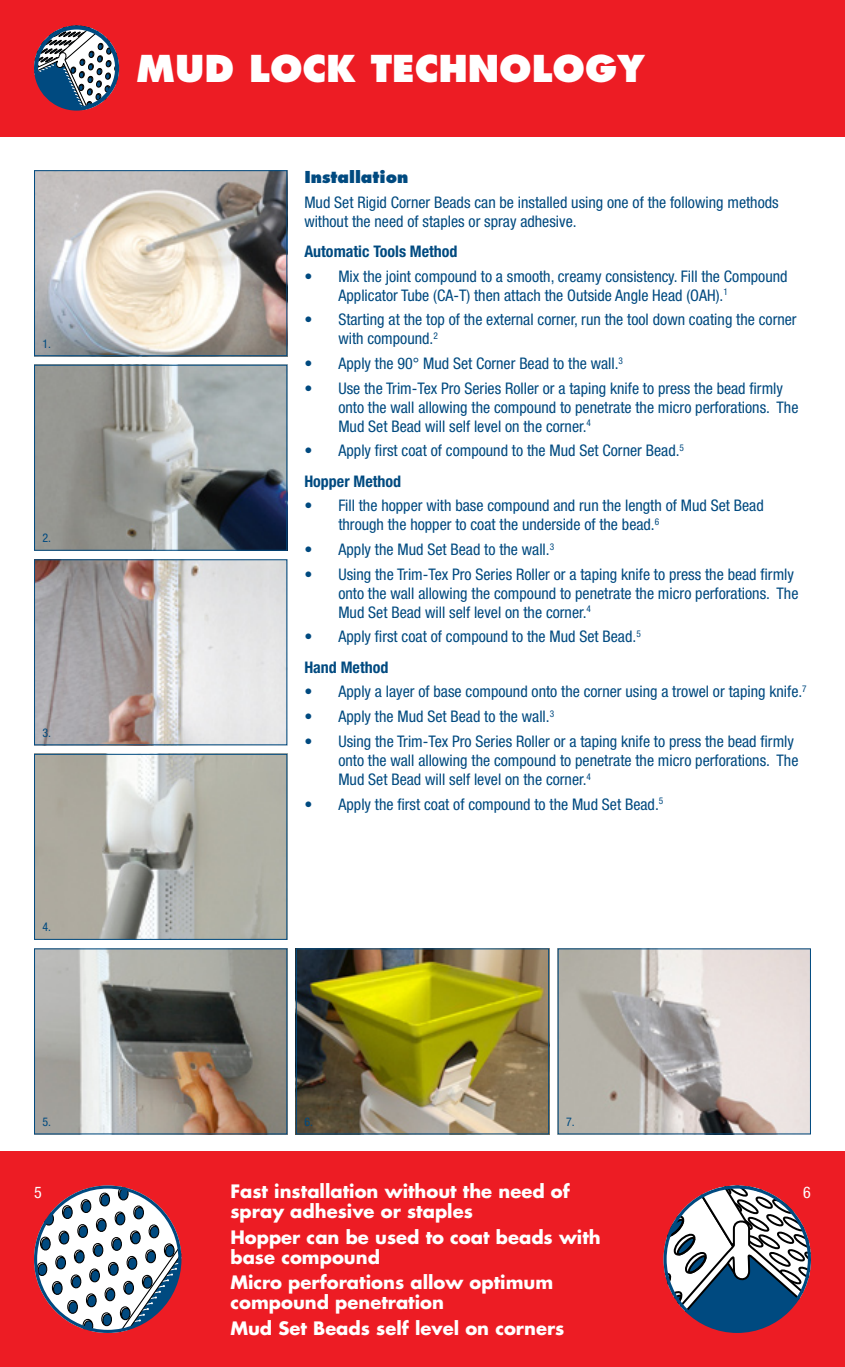
<style>
.page{position:relative;width:845px;height:1367px;background:#fff}
.page>*{position:absolute;margin:0;border:0;box-sizing:border-box;transform-origin:0 0}
.t1{font:800 36px "Futura";color:#fff}
.t2{font:700 18px/20px "Futura";color:#fff}
.t3{font:condensed 16px/19px "Helvetica Neue";color:#004a80}
.t4{font:700 condensed 16px "Helvetica Neue";color:#004a80}
.t5{font:800 16px "Futura";color:#004a80}
.t6{font:condensed 16px "Helvetica Neue";color:#fff}
.t7{font:condensed 12px "Helvetica Neue";color:#004a80}
.s1{font-weight:700}
</style>
<div class="page">
<div style="left:0;top:1151px;width:845px;height:215px;background:#ed1c24"></div>
<div style="left:0;top:0;width:845px;height:136px;background:#ed1c24"></div>
<svg style="left:34px;top:1189px;width:148px;height:143px"></svg>
<div style="left:34px;top:1185px;width:147px;height:147px;border:3px solid #004a80;border-radius:50%"></div>
<svg style="left:34px;top:26px;width:85px;height:85px"></svg>
<div style="left:34px;top:26px;width:85px;height:85px;border:4px solid #004a80;border-radius:50%"></div>
<img style="left:36px;top:172px;width:249px;height:182px">
<div style="left:34px;top:170px;width:253px;height:186px;border:1px solid #004a80"></div>
<img style="left:36px;top:367px;width:249px;height:181px">
<div style="left:34px;top:365px;width:253px;height:185px;border:1px solid #004a80"></div>
<img style="left:36px;top:561px;width:249px;height:182px">
<div style="left:34px;top:559px;width:253px;height:186px;border:1px solid #004a80"></div>
<img style="left:36px;top:755px;width:249px;height:182px">
<div style="left:34px;top:753px;width:253px;height:186px;border:1px solid #004a80"></div>
<img style="left:559px;top:950px;width:250px;height:182px">
<img style="left:298px;top:950px;width:249px;height:182px">
<div style="left:296px;top:948px;width:253px;height:186px;border:1px solid #004a80"></div>
<img style="left:36px;top:950px;width:249px;height:182px">
<div style="left:34px;top:948px;width:253px;height:186px;border:1px solid #004a80"></div>
<svg style="left:664px;top:1189px;width:147px;height:143px"></svg>
<div style="left:663px;top:1185px;width:148px;height:147px;border:3px solid #004a80;border-radius:50%"></div>
<p class="t7" style="left:43px;top:336px;width:10px">1.</p>
<p class="t7" style="left:43px;top:531px;width:10px">2.</p>
<p class="t7" style="left:43px;top:725px;width:10px">3.</p>
<p class="t7" style="left:43px;top:920px;width:10px">4.</p>
<h1 class="t1" style="left:136px;top:47px;width:362px">MUD LOCK TECHNOLO</h1>
<h1 class="t1" style="left:585px;top:47px;width:61px">GY</h1>
<p class="t5" style="left:304px;top:167px;width:105px">INSTALLATION</p>
<p class="t3" style="left:304px;top:192px;width:476px">Mud Set Rigid Corner Beads can be installed using one of the following methods without the need of staples or spray adhesive.</p>
<p class="t4" style="left:304px;top:241px;width:155px">Automatic Tools Method</p>
<p class="t3" style="left:338px;top:266px;width:451px;text-indent:-34px">• Mix the joint compound to a smooth, creamy consistency. Fill the Compound<br>Applicator Tube (CA-T) then attach the Outside Angle Head (OAH).<sup>1</sup></p>
<p class="t3" style="left:338px;top:310px;width:460px;text-indent:-34px">• Starting at the top of the external corner, run the tool down coating the corner with compound.<sup>2</sup></p>
<p class="t3" style="left:304px;top:354px;width:320px">• Apply the 90° Mud Set Corner Bead to the wall.<sup>3</sup></p>
<p class="t3" style="left:338px;top:378px;width:461px;text-indent:-34px">• Use the Trim-Tex Pro Series Roller or a taping knife to press the bead firmly onto the wall allowing the compound to penetrate the micro perforations. The<br>Mud Set Bead will self level on the corner.<sup>4</sup></p>
<p class="t3" style="left:304px;top:435px;width:381px;line-height:30.4px">• Apply first coat of compound to the Mud Set Corner Bead.<sup>5<br></sup><span class="s1">Hopper Method</span></p>
<p class="t3" style="left:338px;top:496px;width:427px;text-indent:-34px">• Fill the hopper with base compound and run the length of Mud Set Bead through the hopper to coat the underside of the bead.<sup>6</sup></p>
<p class="t3" style="left:304px;top:540px;width:251px">• Apply the Mud Set Bead to the wall.<sup>3</sup></p>
<p class="t3" style="left:338px;top:564px;width:461px;text-indent:-34px">• Using the Trim-Tex Pro Series Roller or a taping knife to press the bead firmly onto the wall allowing the compound to penetrate the micro perforations. The<br>Mud Set Bead will self level on the corner.<sup>4</sup></p>
<p class="t3" style="left:304px;top:621px;width:338px;line-height:30.4px">• Apply first coat of compound to the Mud Set Bead.<sup>5<br></sup><span class="s1">Hand Method</span></p>
<p class="t3" style="left:304px;top:682px;width:504px">• Apply a layer of base compound onto the corner using a trowel or taping knife.<sup>7</sup></p>
<p class="t3" style="left:304px;top:707px;width:251px">• Apply the Mud Set Bead to the wall.<sup>3</sup></p>
<p class="t3" style="left:338px;top:731px;width:461px;text-indent:-34px">• Using the Trim-Tex Pro Series Roller or a taping knife to press the bead firmly onto the wall allowing the compound to penetrate the micro perforations. The<br>Mud Set Bead will self level on the corner.<sup>4</sup></p>
<p class="t3" style="left:304px;top:794px;width:360px">• Apply the first coat of compound to the Mud Set Bead.<sup>5</sup></p>
<p class="t7" style="left:43px;top:1114px;width:10px">5.</p>
<p class="t7" style="left:304px;top:1114px;width:10px">6.</p>
<p class="t7" style="left:566px;top:1114px;width:10px">7.</p>
<p class="t2" style="left:230px;top:1180px;width:341px">Fast installation without the need of spray adhesive or staples</p>
<p class="t2" style="left:230px;top:1226px;width:372px">Hopper can be used to coat beads with base compound</p>
<p class="t2" style="left:230px;top:1271px;width:324px">Micro perforations allow optimum compound penetration</p>
<p class="t2" style="left:230px;top:1317px;width:335px">Mud Set Beads self level on corners</p>
<p class="t6" style="left:34px;top:1183px;width:9px">5</p>
<p class="t6" style="left:803px;top:1183px;width:9px">6</p>
</div>
